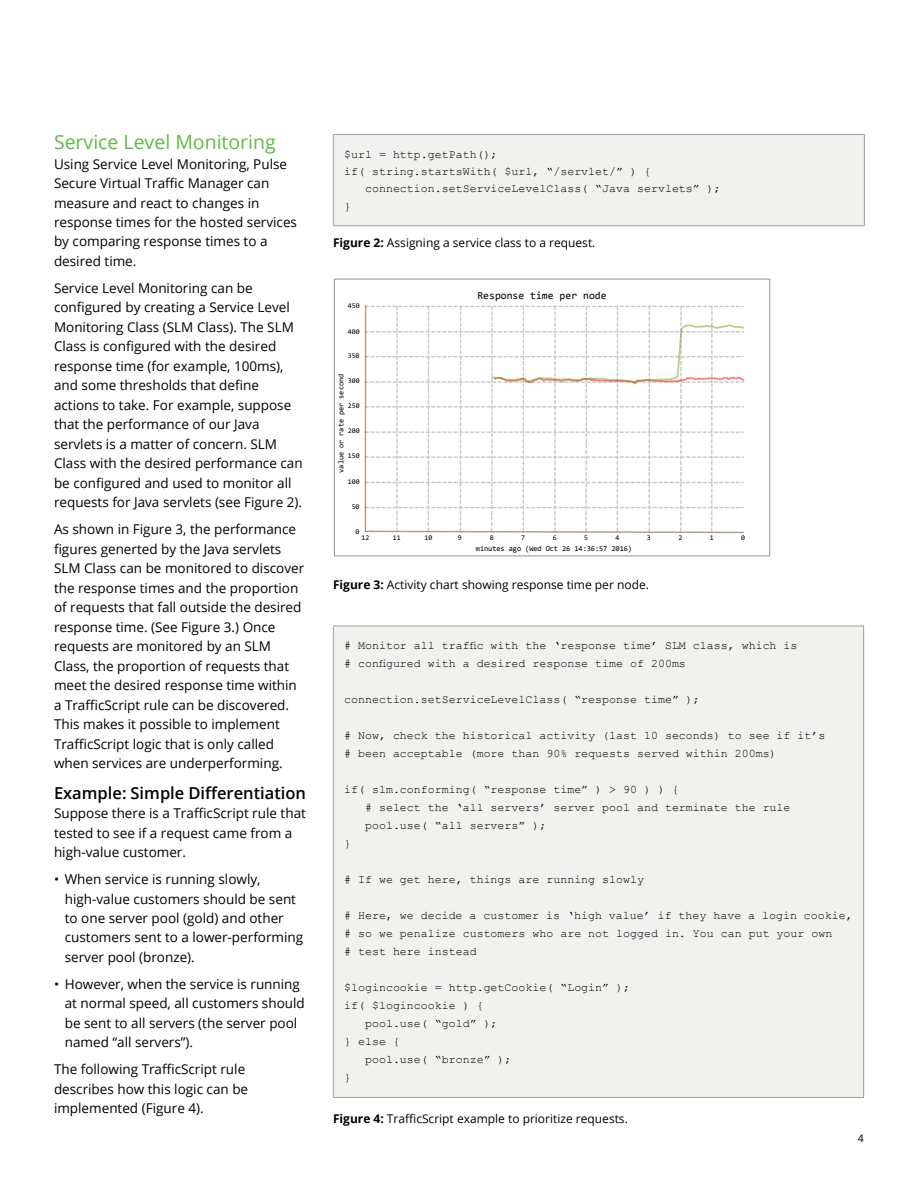
<style>
.page{position:relative;width:918px;height:1188px;background:#fff}
.page>*{position:absolute;margin:0;border:0;box-sizing:border-box;transform-origin:0 0}
.t1{font:19.5px "Open Sans";color:#5fbb46}
.t2{font:600 16.5px "Open Sans";color:#000}
.t3{font:13.5px/19.5px "Open Sans";color:#000}
.t4{font:12px "Open Sans";color:#000}
.t5{font:11.7px/18px "Courier New";color:#000}
.t6{font:10.65px "Consolas";color:#000}
.t7{font:10.5px "Open Sans";color:#000}
.t8{font:7.5px "Consolas";color:#000}
.t9{font:7.2px "Consolas";color:#000}
.s1{font-weight:700}
</style>
<div class="page">
<div style="left:333px;top:134px;width:531px;height:92px;background:#f1f1ef"></div>
<hr style="left:333px;top:134px;width:532px;height:1px;background:#a1a194">
<hr style="left:333px;top:135px;width:1px;height:90px;background:#a1a194">
<hr style="left:864px;top:135px;width:1px;height:90px;background:#a1a194">
<hr style="left:333px;top:225px;width:532px;height:1px;background:#a1a194">
<div style="left:334px;top:279px;width:436px;height:277px;border:1px solid #939597"></div>
<svg style="left:365px;top:306px;width:380px;height:227px"></svg>
<div style="left:333px;top:626px;width:531px;height:471px;background:#f1f1ef"></div>
<hr style="left:333px;top:626px;width:531px;height:1px;background:#a1a194">
<hr style="left:333px;top:626px;width:1px;height:471px;background:#a1a194">
<hr style="left:863px;top:626px;width:1px;height:471px;background:#a1a194">
<hr style="left:333px;top:1097px;width:531px;height:1px;background:#a1a194">
<h1 class="t1" style="left:54px;top:129px;width:223px">Service Level Monitoring</h1>
<p class="t3" style="left:54px;top:154px;width:245px">Using Service Level Monitoring, Pulse<br>Secure Virtual Traffic Manager can measure and react to changes in response times for the hosted services by comparing response times to a desired time.</p>
<p class="t3" style="left:54px;top:278px;width:250px">Service Level Monitoring can be configured by creating a Service Level Monitoring Class (SLM Class). The SLM Class is configured with the desired response time (for example, 100ms), and some thresholds that define actions to take. For example, suppose that the performance of our Java servlets is a matter of concern. SLM Class with the desired performance can be configured and used to monitor all requests for Java servlets (see Figure 2).</p>
<p class="t3" style="left:54px;top:519px;width:252px">As shown in Figure 3, the performance figures generted by the Java servlets SLM Class can be monitored to discover the response times and the proportion of requests that fall outside the desired response time. (See Figure 3.) Once requests are monitored by an SLM Class, the proportion of requests that meet the desired response time within a TrafficScript rule can be discovered.<br>This makes it possible to implement TrafficScript logic that is only called when services are underperforming.</p>
<p class="t2" style="left:54px;top:781px;width:254px">Example: Simple Differentiation</p>
<p class="t3" style="left:54px;top:803px;width:253px">Suppose there is a TrafficScript rule that tested to see if a request came from a high-value customer.</p>
<p class="t3" style="left:65px;top:869px;width:240px;text-indent:-11px">• When service is running slowly, high-value customers should be sent to one server pool (gold) and other customers sent to a lower-performing server pool (bronze).</p>
<p class="t3" style="left:65px;top:974px;width:242px;text-indent:-11px">• However, when the service is running at normal speed, all customers should be sent to all servers (the server pool named “all servers”).</p>
<p class="t3" style="left:54px;top:1059px;width:196px">The following TrafficScript rule describes how this logic can be implemented (Figure 4).</p>
<p class="t5" style="left:344px;top:145px;width:155px">$url = http.getPath();</p>
<p class="t5" style="left:344px;top:162px;width:308px">if( string.startsWith( $url, “/servlet/” ) {</p>
<p class="t5" style="left:365px;top:179px;width:357px">connection.setServiceLevelClass( “Java servlets” );</p>
<p class="t5" style="left:344px;top:197px;width:8px">}</p>
<p class="t4" style="left:333px;top:234px;width:264px"><span class="s1">Figure 2:</span> Assigning a service class to a request.</p>
<p class="t9" style="left:348px;top:300px;width:13px">450</p>
<p class="t9" style="left:348px;top:327px;width:13px">400</p>
<p class="t9" style="left:348px;top:351px;width:13px">350</p>
<p class="t9" style="left:348px;top:376px;width:13px">300</p>
<p class="t9" style="left:348px;top:401px;width:13px">250</p>
<p class="t9" style="left:348px;top:426px;width:13px">200</p>
<p class="t9" style="left:348px;top:451px;width:13px">150</p>
<p class="t9" style="left:348px;top:477px;width:13px">100</p>
<p class="t9" style="left:352px;top:502px;width:9px">50</p>
<p class="t9" style="left:356px;top:526px;width:5px">0</p>
<p class="t8" style="left:336px;top:399px;width:26px;rotate:-90deg">dnoces</p>
<p class="t8" style="left:336px;top:415px;width:14px;rotate:-90deg">rep</p>
<p class="t8" style="left:336px;top:436px;width:18px;rotate:-90deg">etar</p>
<p class="t8" style="left:336px;top:448px;width:10px;rotate:-90deg">ro</p>
<p class="t8" style="left:336px;top:473px;width:22px;rotate:-90deg">v eula</p>
<p class="t6" style="left:477px;top:289px;width:131px">Response time per node</p>
<p class="t9" style="left:361px;top:533px;width:9px">12</p>
<p class="t9" style="left:393px;top:533px;width:9px">11</p>
<p class="t9" style="left:424px;top:533px;width:9px">10</p>
<p class="t9" style="left:458px;top:533px;width:5px">9</p>
<p class="t9" style="left:490px;top:533px;width:5px">8</p>
<p class="t9" style="left:521px;top:533px;width:5px">7</p>
<p class="t9" style="left:553px;top:533px;width:5px">6</p>
<p class="t9" style="left:584px;top:533px;width:5px">5</p>
<p class="t9" style="left:615px;top:533px;width:5px">4</p>
<p class="t9" style="left:647px;top:533px;width:5px">3</p>
<p class="t9" style="left:678px;top:533px;width:5px">2</p>
<p class="t9" style="left:710px;top:533px;width:5px">1</p>
<p class="t9" style="left:741px;top:533px;width:5px">0</p>
<p class="t8" style="left:476px;top:543px;width:158px">minutes ago (Wed Oct 26 14:36:57 2016)</p>
<p class="t4" style="left:333px;top:577px;width:317px"><span class="s1">Figure 3:</span> Activity chart showing response time per node.</p>
<p class="t5" style="left:344px;top:636px;width:455px"># Monitor all traffic with the ‘response time’ SLM class, which is # configured with a desired response time of 200ms</p>
<p class="t5" style="left:344px;top:690px;width:357px">connection.setServiceLevelClass( “response time” );</p>
<p class="t5" style="left:344px;top:726px;width:483px"># Now, check the historical activity (last 10 seconds) to see if it’s # been acceptable (more than 90% requests served within 200ms)</p>
<p class="t5" style="left:344px;top:780px;width:336px">if( slm.conforming( “response time” ) &gt; 90 ) ) {</p>
<p class="t5" style="left:365px;top:798px;width:427px"># select the ‘all servers’ server pool and terminate the rule</p>
<p class="t5" style="left:365px;top:816px;width:183px">pool.use( “all servers” );</p>
<p class="t5" style="left:344px;top:834px;width:8px">}</p>
<p class="t5" style="left:344px;top:870px;width:301px"># If we get here, things are running slowly</p>
<p class="t5" style="left:344px;top:906px;width:510px"># Here, we decide a customer is ‘high value’ if they have a login cookie, # so we penalize customers who are not logged in. You can put your own<br># test here instead</p>
<p class="t5" style="left:344px;top:978px;width:287px">$logincookie = http.getCookie( “Login” );</p>
<p class="t5" style="left:344px;top:996px;width:141px">if( $logincookie ) {</p>
<p class="t5" style="left:365px;top:1014px;width:134px">pool.use( “gold” );</p>
<p class="t5" style="left:344px;top:1032px;width:57px">} else {</p>
<p class="t5" style="left:365px;top:1050px;width:148px">pool.use( “bronze” );</p>
<p class="t5" style="left:344px;top:1068px;width:8px">}</p>
<p class="t4" style="left:333px;top:1111px;width:296px"><span class="s1">Figure 4:</span> TrafficScript example to prioritize requests.</p>
<p class="t7" style="left:858px;top:1131px;width:8px">4</p>
</div>
